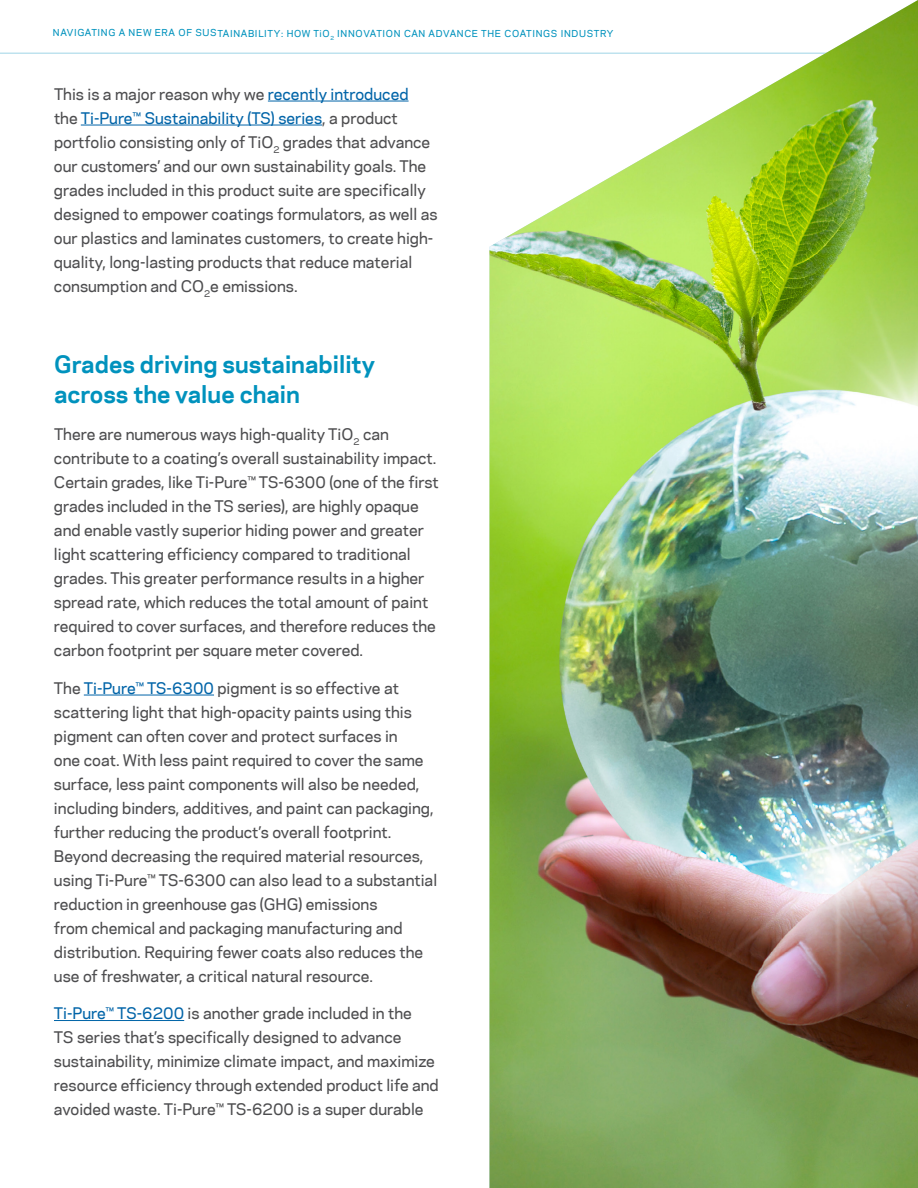
<style>
.page{position:relative;width:918px;height:1188px;background:#fff}
.page>*{position:absolute;margin:0;border:0;box-sizing:border-box;transform-origin:0 0}
.t1{font:700 22.5px/30px "Chemours Sans";color:#0092bd}
.t2{font:500 15px/24px "Chemours Sans";color:#4d4d4f}
.t3{font:500 9px "Chemours Sans";letter-spacing:.075em;color:#0092bd}
.s1{color:#0064a8}
</style>
<div class="page">
<hr style="left:0;top:52px;width:864px;height:2px;background:#bee2ee">
<hr style="left:268px;top:101px;width:141px;height:1px;background:#0064a8">
<hr style="left:81px;top:125px;width:241px;height:1px;background:#0064a8">
<hr style="left:84px;top:695px;width:130px;height:1px;background:#0064a8">
<hr style="left:54px;top:1020px;width:130px;height:1px;background:#0064a8">
<img style="left:489px;top:0;width:429px;height:1188px">
<p class="t3" style="left:53px;top:26px;width:562px">NAVIGATING A NEW ERA OF SUSTAINABILITY: HOW TiO<sub>2</sub> INNOVATION CAN ADVANCE THE COATINGS INDUSTRY</p>
<p class="t2" style="left:54px;top:81px;width:385px">This is a major reason why we <span class="s1">recently introduced<br></span>the <span class="s1">Ti-Pure™ Sustainability (TS) series</span>, a product portfolio consisting only of TiO<sub>2</sub> grades that advance our customers’ and our own sustainability goals. The grades included in this product suite are specifically designed to empower coatings formulators, as well as our plastics and laminates customers, to create high&shy;quality, long-lasting products that reduce material consumption and CO<sub>2</sub>e emissions.</p>
<h1 class="t1" style="left:54px;top:348px;width:323px">Grades driving sustainability across the value chain</h1>
<p class="t2" style="left:54px;top:422px;width:386px">There are numerous ways high-quality TiO<sub>2</sub> can contribute to a coating’s overall sustainability impact.<br>Certain grades, like Ti-Pure™ TS-6300 (one of the first grades included in the TS series), are highly opaque and enable vastly superior hiding power and greater light scattering efficiency compared to traditional grades. This greater performance results in a higher spread rate, which reduces the total amount of paint required to cover surfaces, and therefore reduces the carbon footprint per square meter covered.</p>
<p class="t2" style="left:54px;top:675px;width:385px">The <span class="s1">Ti-Pure™ TS-6300</span> pigment is so effective at scattering light that high-opacity paints using this pigment can often cover and protect surfaces in<br>one coat. With less paint required to cover the same surface, less paint components will also be needed, including binders, additives, and paint can packaging, further reducing the product’s overall footprint.<br>Beyond decreasing the required material resources, using Ti-Pure™ TS-6300 can also lead to a substantial reduction in greenhouse gas (GHG) emissions<br>from chemical and packaging manufacturing and distribution. Requiring fewer coats also reduces the use of freshwater, a critical natural resource.</p>
<p class="t2" style="left:54px;top:1001px;width:386px"><span class="s1">Ti-Pure™ TS-6200</span> is another grade included in the<br>TS series that’s specifically designed to advance sustainability, minimize climate impact, and maximize resource efficiency through extended product life and avoided waste. Ti-Pure™ TS-6200 is a super durable</p>
</div>
